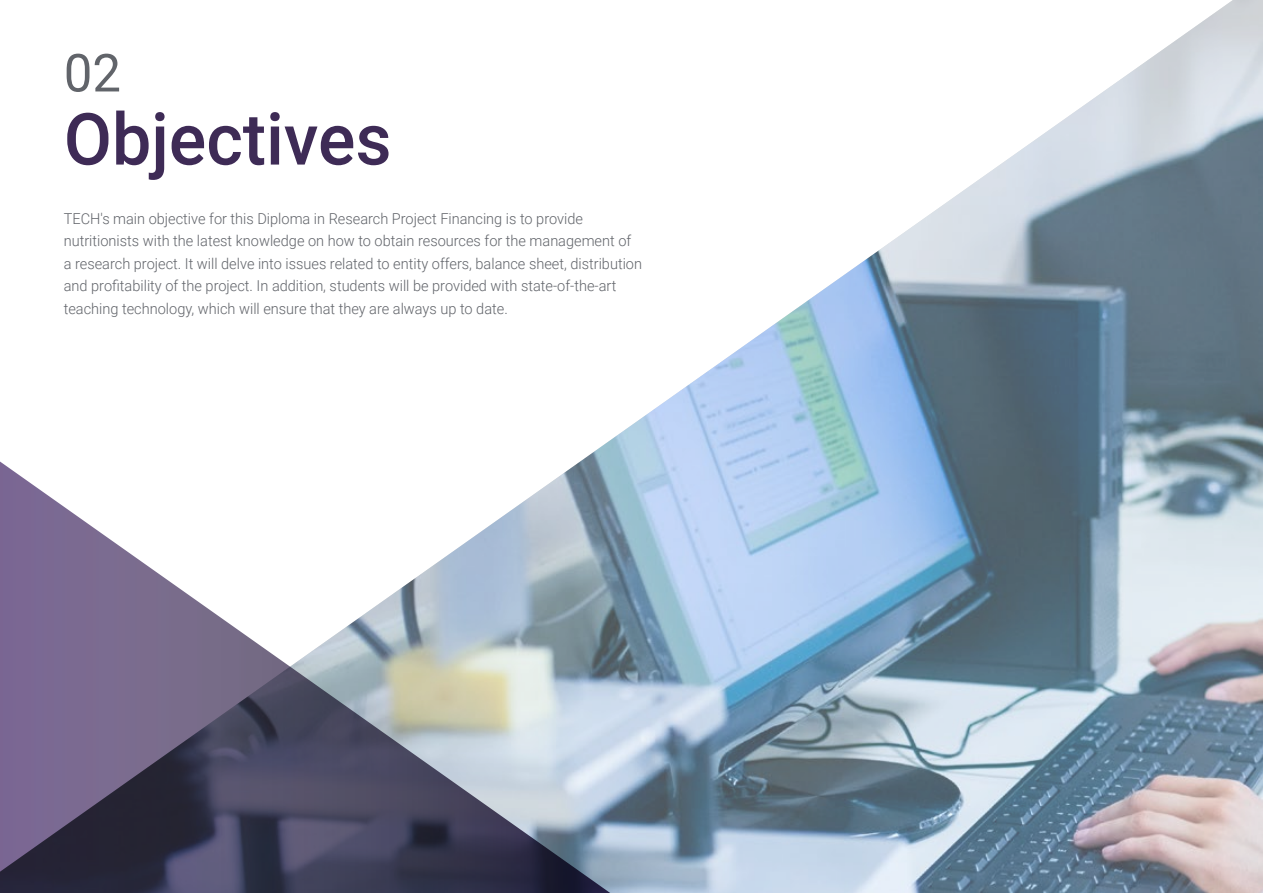
<style>
.page{position:relative;width:1263px;height:893px;background:#fff}
.page>*{position:absolute;margin:0;border:0;box-sizing:border-box;transform-origin:0 0}
.t1{font:500 72px "Roboto";color:#3e2b56}
.t2{font:52.5px "Roboto";color:#61646a}
.t3{font:300 15px/22.5px "Roboto";color:#61646a}
</style>
<div class="page">
<img style="left:602px;top:0;width:661px;height:893px">
<svg style="left:0;top:446px;width:640px;height:447px"></svg>
<h2 class="t2" style="left:64px;top:36px;width:59px">02</h2>
<h1 class="t1" style="left:64px;top:89px;width:329px">Objectives</h1>
<p class="t3" style="left:64px;top:207px;width:580px">TECH's main objective for this Diploma in Research Project Financing is to provide nutritionists with the latest knowledge on how to obtain resources for the management of a research project. It will delve into issues related to entity offers, balance sheet, distribution and profitability of the project. In addition, students will be provided with state-of-the-art teaching technology, which will ensure that they are always up to date.</p>
</div>
